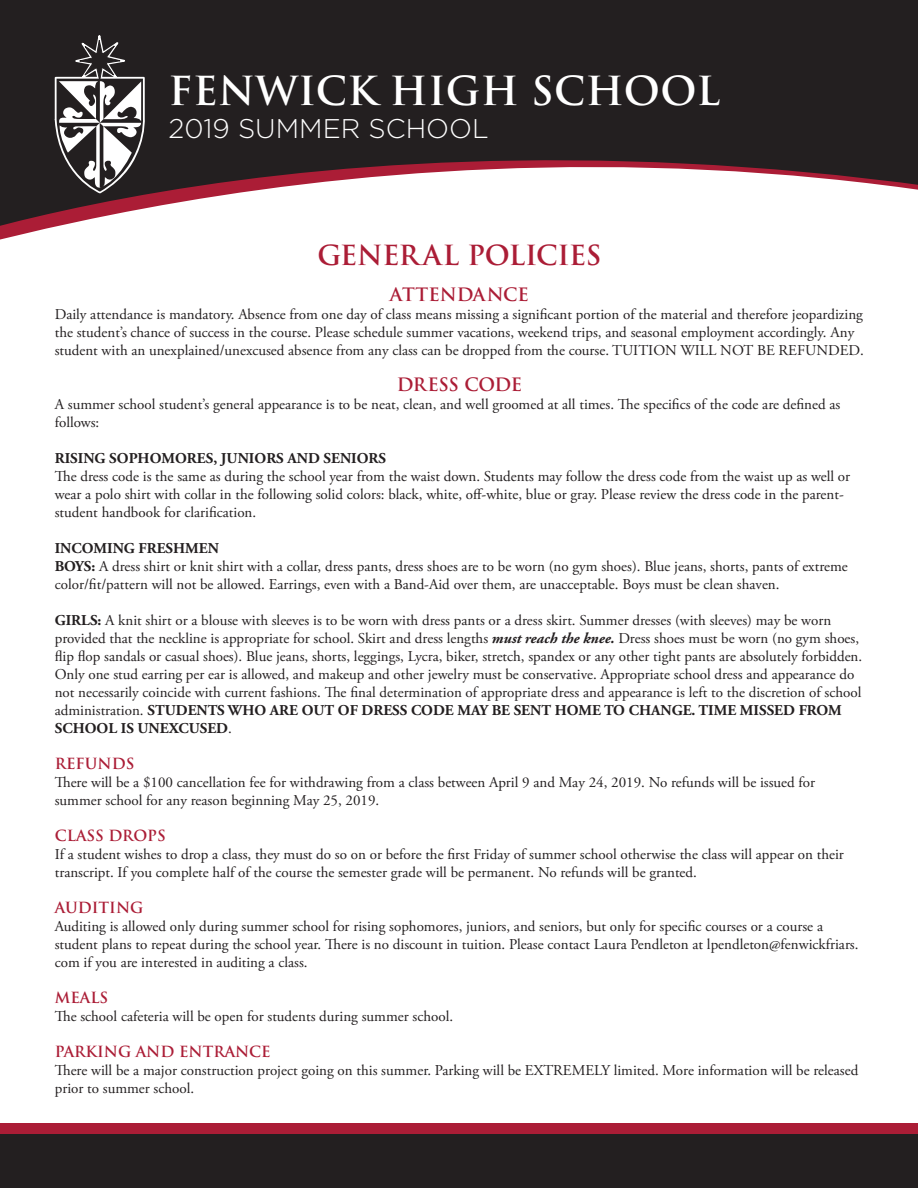
<style>
.page{position:relative;width:918px;height:1188px;background:#fff}
.page>*{position:absolute;margin:0;border:0;box-sizing:border-box;transform-origin:0 0}
.t1{font:700 39px "Trajan Pro";letter-spacing:.01em;color:#fff}
.t2{font:300 27px "Gotham";color:#fff}
.t3{font:700 27px "Trajan Pro";letter-spacing:-.01em;color:#ab1d36}
.t4{font:700 18px "Trajan Pro";letter-spacing:-.015em;color:#ab1d36}
.t5{font:15px/18px "Adobe Garamond Pro";color:#231f20}
.t6{font:700 15px "Trajan Pro";color:#ab1d36}
.t7{font:700 15px "Adobe Garamond Pro";color:#231f20}
.s1{font-weight:700}
.s2{font-weight:700;font-style:italic}
</style>
<div class="page">
<div style="left:0;top:1124px;width:918px;height:64px;background:#ab1d36"></div>
<svg style="left:0;top:0;width:918px;height:240px;fill:#231f20"></svg>
<div style="left:0;top:1134px;width:918px;height:54px;background:#231f20"></div>
<svg style="left:55px;top:35px;width:90px;height:158px"></svg>
<h1 class="t1" style="left:169px;top:67px;width:553px">FENWICK HIGH SCHOOL</h1>
<h2 class="t2" style="left:169px;top:111px;width:322px">2019 SUMMER SCHOOL</h2>
<h2 class="t3" style="left:317px;top:238px;width:286px">GENERAL POLICIES</h2>
<p class="t4" style="left:390px;top:283px;width:141px">ATTENDANCE</p>
<p class="t5" style="left:55px;top:306px;width:811px">Daily attendance is mandatory. Absence from one day of class means missing a significant portion of the material and therefore jeopardizing the student’s chance of success in the course. Please schedule summer vacations, weekend trips, and seasonal employment accordingly. Any student with an unexplained/unexcused absence from any class can be dropped from the course. TUITION WILL NOT BE REFUNDED.</p>
<p class="t4" style="left:397px;top:373px;width:127px">DRESS CODE</p>
<p class="t5" style="left:55px;top:396px;width:787px">A summer school student’s general appearance is to be neat, clean, and well groomed at all times. The specifics of the code are defined as follows:</p>
<p class="t7" style="left:55px;top:449px;width:333px">RISING SOPHOMORES, JUNIORS AND SENIORS</p>
<p class="t5" style="left:55px;top:468px;width:797px">The dress code is the same as during the school year from the waist down. Students may follow the dress code from the waist up as well or wear a polo shirt with collar in the following solid colors: black, white, off-white, blue or gray. Please review the dress code in the parent&shy;student handbook for clarification.</p>
<p class="t5" style="left:55px;top:540px;width:795px"><span class="s1">INCOMING FRESHMEN<br>BOYS:</span> A dress shirt or knit shirt with a collar, dress pants, dress shoes are to be worn (no gym shoes). Blue jeans, shorts, pants of extreme color/fit/pattern will not be allowed. Earrings, even with a Band-Aid over them, are unacceptable. Boys must be clean shaven.</p>
<p class="t5" style="left:55px;top:612px;width:809px"><span class="s1">GIRLS:</span> A knit shirt or a blouse with sleeves is to be worn with dress pants or a dress skirt. Summer dresses (with sleeves) may be worn provided that the neckline is appropriate for school. Skirt and dress lengths <span class="s2">must reach the knee.</span> Dress shoes must be worn (no gym shoes, flip flop sandals or casual shoes). Blue jeans, shorts, leggings, Lycra, biker, stretch, spandex or any other tight pants are absolutely forbidden.<br>Only one stud earring per ear is allowed, and makeup and other jewelry must be conservative. Appropriate school dress and appearance do not necessarily coincide with current fashions. The final determination of appropriate dress and appearance is left to the discretion of school administration. <span class="s1">STUDENTS WHO ARE OUT OF DRESS CODE MAY BE SENT HOME TO CHANGE. TIME MISSED FROM SCHOOL IS UNEXCUSED</span>.</p>
<p class="t6" style="left:55px;top:754px;width:81px">REFUNDS</p>
<p class="t5" style="left:55px;top:774px;width:762px">There will be a $100 cancellation fee for withdrawing from a class between April 9 and May 24, 2019. No refunds will be issued for summer school for any reason beginning May 25, 2019.</p>
<p class="t6" style="left:55px;top:826px;width:113px">CLASS DROPS</p>
<p class="t5" style="left:55px;top:846px;width:791px">If a student wishes to drop a class, they must do so on or before the first Friday of summer school otherwise the class will appear on their transcript. If you complete half of the course the semester grade will be permanent. No refunds will be granted.</p>
<p class="t6" style="left:55px;top:898px;width:90px">AUDITING</p>
<p class="t5" style="left:55px;top:918px;width:805px">Auditing is allowed only during summer school for rising sophomores, juniors, and seniors, but only for specific courses or a course a student plans to repeat during the school year. There is no discount in tuition. Please contact Laura Pendleton at lpendleton@fenwickfriars. com if you are interested in auditing a class.</p>
<p class="t6" style="left:55px;top:988px;width:55px">MEALS</p>
<p class="t5" style="left:55px;top:1008px;width:400px">The school cafeteria will be open for students during summer school.</p>
<p class="t6" style="left:55px;top:1042px;width:217px">PARKING AND ENTRANCE</p>
<p class="t5" style="left:55px;top:1062px;width:805px">There will be a major construction project going on this summer. Parking will be EXTREMELY limited. More information will be released prior to summer school.</p>
</div>
